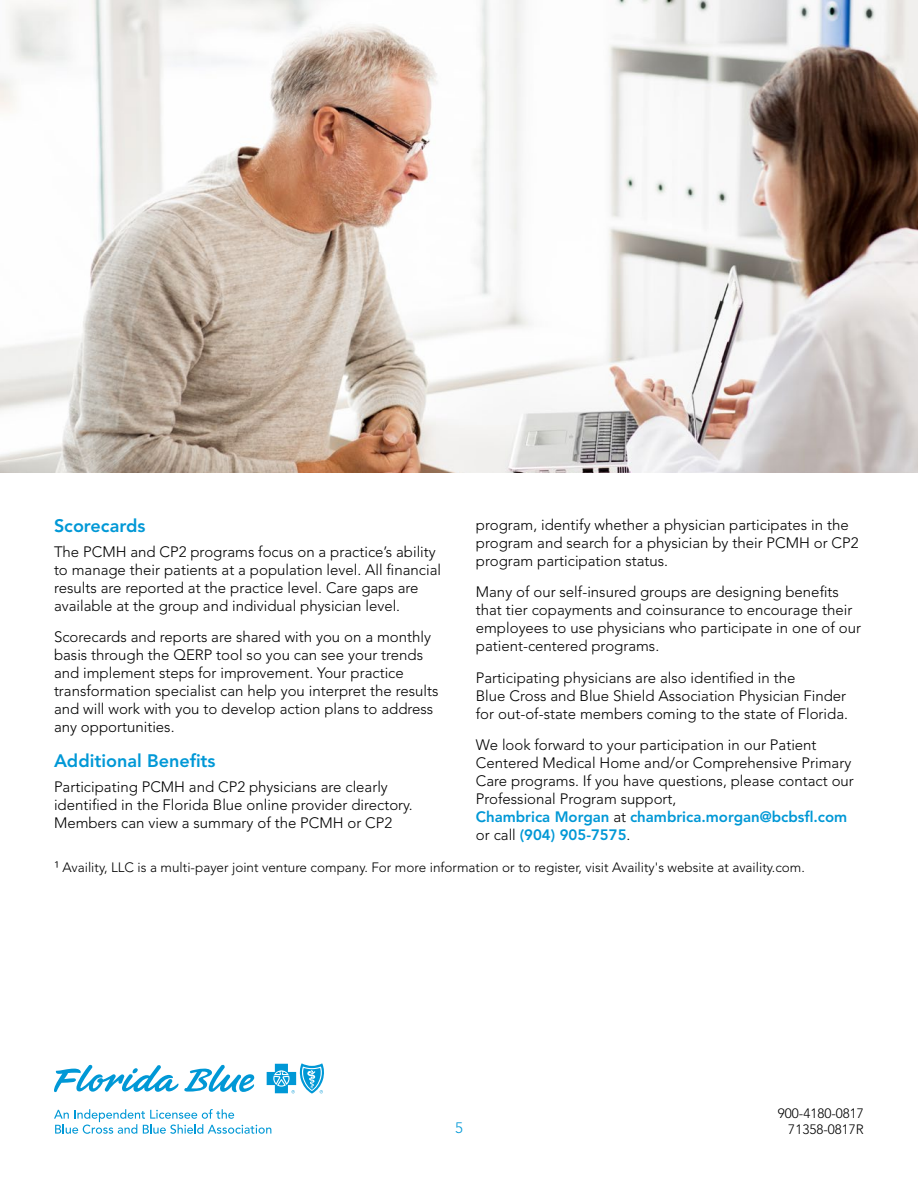
<style>
.page{position:relative;width:918px;height:1188px;background:#fff}
.page>*{position:absolute;margin:0;border:0;box-sizing:border-box;transform-origin:0 0}
.subhead2{font:800 18px "Avenir LT Std";color:#0098d6}
.body{font:300 15px/18px "Avenir LT Std";color:#000}
.body-2{font:800 15px/18px "Avenir LT Std";color:#0098d6}
.t1{font:300 15px "Avenir LT Std";color:#0098d6}
.body-3{font:300 13.5px/16.2px "Avenir LT Std";color:#000;text-align:right}
.s1{font-weight:300;color:#000}
.s2{font-size:15px}
</style>
<div class="page">
<svg style="left:54px;top:1109px;width:217px;height:25px"></svg>
<svg style="left:54px;top:1064px;width:201px;height:29px"></svg>
<svg style="left:267px;top:1063px;width:57px;height:31px"></svg>
<img style="left:0;top:0;width:918px;height:472px">
<p class="body" style="left:476px;top:516px;width:384px">program, identify whether a physician participates in the program and search for a physician by their PCMH or CP2 program participation status.</p>
<p class="body" style="left:476px;top:583px;width:387px">Many of our self-insured groups are designing benefits that tier copayments and coinsurance to encourage their employees to use physicians who participate in one of our patient-centered programs.</p>
<p class="body" style="left:476px;top:669px;width:374px">Participating physicians are also identified in the<br>Blue Cross and Blue Shield Association Physician Finder for out-of-state members coming to the state of Florida.</p>
<p class="body" style="left:476px;top:736px;width:380px">We look forward to your participation in our Patient Centered Medical Home and/or Comprehensive Primary Care programs. If you have questions, please contact our Professional Program support,</p>
<p class="body-2" style="left:476px;top:808px;width:373px">Chambrica Morgan <span class="s1">at</span> chambrica.morgan@bcbsfl.com <span class="s1">or call</span> (904) 905-7575<span class="s1">.</span></p>
<p class="body-3" style="left:54px;top:859px;width:752px"><span class="s2">¹</span> Availity, LLC is a multi-payer joint venture company. For more information or to register, visit Availity's website at availity.com.</p>
<p class="subhead2" style="left:54px;top:515px;width:93px">Scorecards</p>
<p class="body" style="left:54px;top:543px;width:389px">The PCMH and CP2 programs focus on a practice’s ability to manage their patients at a population level. All financial results are reported at the practice level. Care gaps are available at the group and individual physician level.</p>
<p class="body" style="left:54px;top:628px;width:386px">Scorecards and reports are shared with you on a monthly basis through the QERP tool so you can see your trends and implement steps for improvement. Your practice transformation specialist can help you interpret the results and will work with you to develop action plans to address any opportunities.</p>
<p class="subhead2" style="left:54px;top:750px;width:163px">Additional Benefits</p>
<p class="body" style="left:54px;top:778px;width:360px">Participating PCMH and CP2 physicians are clearly identified in the Florida Blue online provider directory.<br>Members can view a summary of the PCMH or CP2</p>
<p class="t1" style="left:455px;top:1119px;width:9px">5</p>
<p class="body-3" style="left:778px;top:1105px;width:88px">900-4180-0817<br>71358-0817R</p>
</div>
